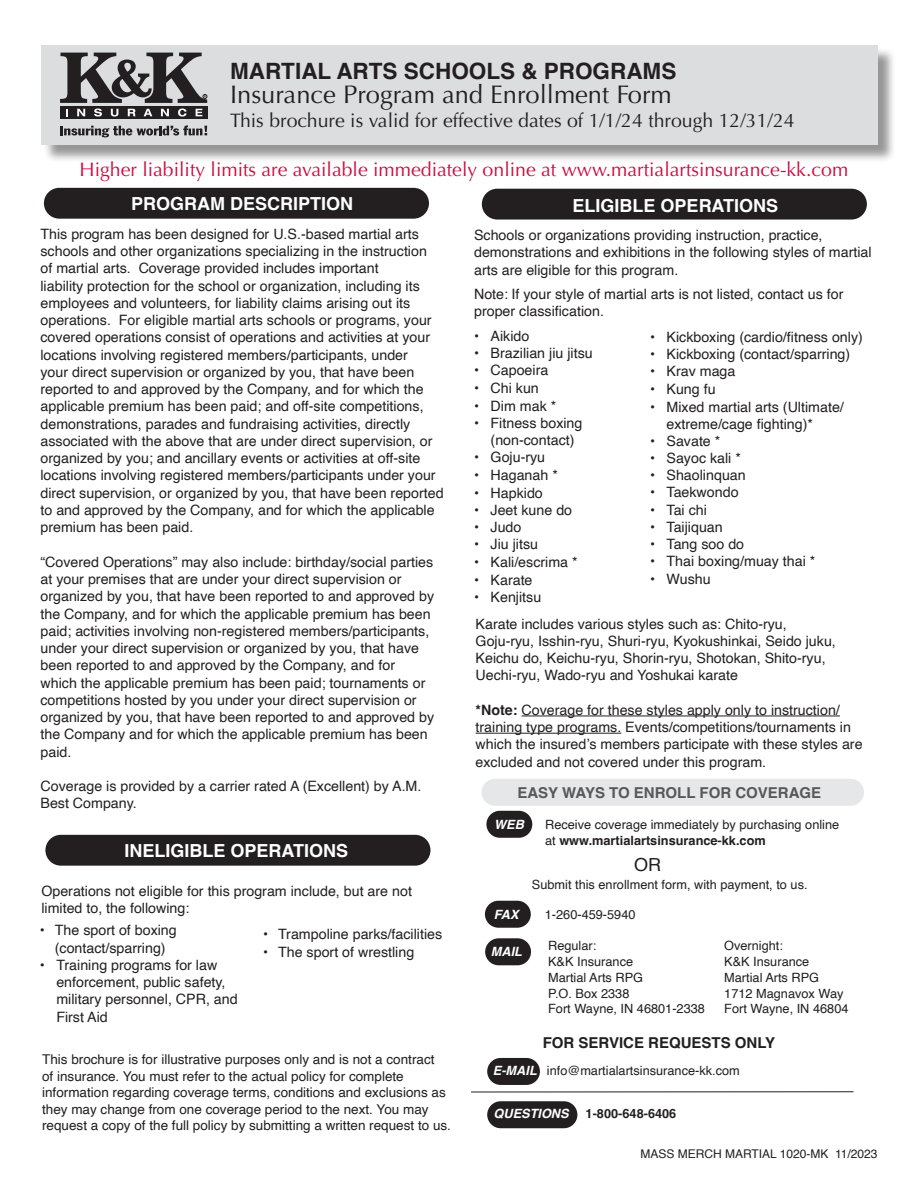
<style>
.page{position:relative;width:918px;height:1188px;background:#fff}
.page>*{position:absolute;margin:0;border:0;box-sizing:border-box;transform-origin:0 0}
.t1{font:25.5px "Optima";color:#231f20}
.t2{font:700 22.5px "Helvetica";color:#231f20}
.t3{font:19.5px "Optima";color:#cd0d40}
.t4{font:19.5px "Optima";color:#231f20}
.t5{font:700 18px "Helvetica";color:#fff}
.t6{font:18px "Helvetica";color:#231f20}
.t7{font:700 15px "Helvetica";color:#57585a}
.t8{font:700 15px "Helvetica";color:#231f20}
.t9{font:14.25px/17.2px "Helvetica";color:#231f20}
.t10{font:13.5px/16.5px "Helvetica";color:#231f20}
.t11{font:12.75px/15.8px "Helvetica";color:#231f20}
.t12{font:italic 700 12.75px "Helvetica";color:#fff}
.t13{font:700 12.75px "Helvetica";color:#231f20}
.t14{font:12px "Helvetica";color:#231f20}
.s1{font-weight:700}
.s2{font-weight:700;font-style:italic;color:#fff}
</style>
<div class="page">
<div style="left:482px;top:779px;width:382px;height:27px;background:#e6e7e9;border-radius:13px"></div>
<div style="left:485px;top:938px;width:46px;height:27px;background:#231f20;border-radius:14px"></div>
<div style="left:485px;top:901px;width:46px;height:27px;background:#231f20;border-radius:14px"></div>
<div style="left:486px;top:811px;width:46px;height:27px;background:#231f20;border-radius:14px"></div>
<div style="left:45px;top:835px;width:385px;height:31px;background:#231f20;border-radius:15px"></div>
<div style="left:482px;top:189px;width:385px;height:31px;background:#231f20;border-radius:15px"></div>
<div style="left:44px;top:188px;width:385px;height:31px;background:#231f20;border-radius:15px"></div>
<hr style="left:522px;top:716px;width:318px;height:1px;background:#231f20">
<hr style="left:476px;top:733px;width:145px;height:1px;background:#231f20">
<div style="left:43px;top:48px;width:854px;height:116px;background:#231f20;opacity:.47"></div>
<div style="left:41px;top:45px;width:837px;height:100px;background:#dcdddf"></div>
<div style="left:487px;top:1058px;width:53px;height:27px;background:#231f20;border-radius:14px"></div>
<div style="left:487px;top:1101px;width:90px;height:27px;background:#231f20;border-radius:14px"></div>
<hr style="left:471px;top:1091px;width:383px;height:1px;background:#231f20">
<div style="left:60px;top:106px;width:147px;height:13px;background:#231f20"></div>
<svg style="left:66px;top:109px;width:2px;height:7px"></svg>
<svg style="left:77px;top:109px;width:8px;height:7px"></svg>
<svg style="left:94px;top:109px;width:8px;height:8px"></svg>
<svg style="left:111px;top:109px;width:7px;height:8px"></svg>
<svg style="left:128px;top:109px;width:8px;height:7px"></svg>
<svg style="left:144px;top:109px;width:8px;height:7px"></svg>
<svg style="left:161px;top:109px;width:8px;height:7px"></svg>
<svg style="left:178px;top:109px;width:9px;height:8px"></svg>
<svg style="left:196px;top:109px;width:6px;height:7px"></svg>
<svg style="left:60px;top:126px;width:147px;height:11px"></svg>
<svg style="left:60px;top:53px;width:147px;height:50px"></svg>
<h2 class="t2" style="left:230px;top:57px;width:448px">MARTIAL ARTS SCHOOLS &amp; PROGRAMS</h2>
<h1 class="t1" style="left:230px;top:79px;width:443px">Insurance Program and Enrollment Form</h1>
<h3 class="t4" style="left:230px;top:109px;width:566px">This brochure is valid for effective dates of 1/1/24 through 12/31/24</h3>
<h3 class="t3" style="left:80px;top:158px;width:770px">Higher liability limits are available immediately online at www.martialartsinsurance-kk.com</h3>
<p class="t5" style="left:131px;top:193px;width:224px">PROGRAM DESCRIPTION</p>
<p class="t9" style="left:40px;top:226px;width:405px">This program has been designed for U.S.-based martial arts schools and other organizations specializing in the instruction<br>of martial arts. Coverage provided includes important<br>liability protection for the school or organization, including its employees and volunteers, for liability claims arising out its operations. For eligible martial arts schools or programs, your covered operations consist of operations and activities at your locations involving registered members/participants, under<br>your direct supervision or organized by you, that have been reported to and approved by the Company, and for which the applicable premium has been paid; and off-site competitions, demonstrations, parades and fundraising activities, directly associated with the above that are under direct supervision, or organized by you; and ancillary events or activities at off-site locations involving registered members/participants under your direct supervision, or organized by you, that have been reported to and approved by the Company, and for which the applicable premium has been paid.</p>
<p class="t9" style="left:40px;top:554px;width:395px">“Covered Operations” may also include: birthday/social parties at your premises that are under your direct supervision or organized by you, that have been reported to and approved by the Company, and for which the applicable premium has been paid; activities involving non-registered members/participants, under your direct supervision or organized by you, that have been reported to and approved by the Company, and for which the applicable premium has been paid; tournaments or competitions hosted by you under your direct supervision or organized by you, that have been reported to and approved by the Company and for which the applicable premium has been paid.</p>
<p class="t9" style="left:40px;top:778px;width:382px">Coverage is provided by a carrier rated A (Excellent) by A.M.<br>Best Company.</p>
<p class="t5" style="left:125px;top:839px;width:225px">INELIGIBLE OPERATIONS</p>
<p class="t9" style="left:41px;top:882px;width:372px">Operations not eligible for this program include, but are not limited to, the following:</p>
<p class="t9" style="left:40px;top:922px;width:138px;text-align:center">• The sport of boxing (contact/sparring)</p>
<p class="t9" style="left:56px;top:957px;width:183px;text-indent:-17px">• Training programs for law enforcement, public safety, military personnel, CPR, and<br>First Aid</p>
<p class="t9" style="left:263px;top:926px;width:181px">• Trampoline parks/facilities</p>
<p class="t9" style="left:263px;top:943px;width:153px">• The sport of wrestling</p>
<p class="t10" style="left:42px;top:1051px;width:410px">This brochure is for illustrative purposes only and is not a contract<br>of insurance. You must refer to the actual policy for complete information regarding coverage terms, conditions and exclusions as they may change from one coverage period to the next. You may request a copy of the full policy by submitting a written request to us.</p>
<p class="t5" style="left:573px;top:194px;width:207px">ELIGIBLE OPERATIONS</p>
<p class="t9" style="left:474px;top:227px;width:399px">Schools or organizations providing instruction, practice, demonstrations and exhibitions in the following styles of martial arts are eligible for this program.</p>
<p class="t9" style="left:474px;top:285px;width:371px">Note: If your style of martial arts is not listed, contact us for proper classification.</p>
<p class="t9" style="left:474px;top:328px;width:57px">• Aikido</p>
<p class="t9" style="left:474px;top:345px;width:120px">• Brazilian jiu jitsu</p>
<p class="t9" style="left:474px;top:362px;width:76px">• Capoeira</p>
<p class="t9" style="left:474px;top:379px;width:66px">• Chi kun</p>
<p class="t9" style="left:474px;top:397px;width:84px">• Dim mak *</p>
<p class="t9" style="left:491px;top:415px;width:93px;text-indent:-17px">• Fitness boxing (non-contact)</p>
<p class="t9" style="left:474px;top:449px;width:73px">• Goju-ryu</p>
<p class="t9" style="left:474px;top:467px;width:85px">• Haganah *</p>
<p class="t9" style="left:474px;top:484px;width:70px">• Hapkido</p>
<p class="t9" style="left:474px;top:502px;width:100px">• Jeet kune do</p>
<p class="t9" style="left:474px;top:519px;width:49px">• Judo</p>
<p class="t9" style="left:474px;top:536px;width:66px">• Jiu jitsu</p>
<p class="t9" style="left:474px;top:554px;width:105px">• Kali/escrima *</p>
<p class="t9" style="left:474px;top:571px;width:60px">• Karate</p>
<p class="t9" style="left:474px;top:589px;width:69px">• Kenjitsu</p>
<p class="t9" style="left:650px;top:329px;width:214px">• Kickboxing (cardio/fitness only)</p>
<p class="t9" style="left:650px;top:346px;width:202px">• Kickboxing (contact/sparring)</p>
<p class="t9" style="left:650px;top:363px;width:87px">• Krav maga</p>
<p class="t9" style="left:650px;top:381px;width:67px">• Kung fu</p>
<p class="t9" style="left:667px;top:399px;width:179px;text-indent:-17px">• Mixed martial arts (Ultimate/ extreme/cage fighting)*</p>
<p class="t9" style="left:650px;top:433px;width:72px">• Savate *</p>
<p class="t9" style="left:650px;top:450px;width:92px">• Sayoc kali *</p>
<p class="t9" style="left:650px;top:467px;width:97px">• Shaolinquan</p>
<p class="t9" style="left:650px;top:484px;width:90px">• Taekwondo</p>
<p class="t9" style="left:650px;top:502px;width:58px">• Tai chi</p>
<p class="t9" style="left:650px;top:519px;width:74px">• Taijiquan</p>
<p class="t9" style="left:650px;top:536px;width:96px">• Tang soo do</p>
<p class="t9" style="left:650px;top:553px;width:167px">• Thai boxing/muay thai *</p>
<p class="t9" style="left:650px;top:571px;width:62px">• Wushu</p>
<p class="t9" style="left:476px;top:615px;width:362px">Karate includes various styles such as: Chito-ryu, Goju-ryu, Isshin-ryu, Shuri-ryu, Kyokushinkai, Seido juku, Keichu do, Keichu-ryu, Shorin-ryu, Shotokan, Shito-ryu, Uechi-ryu, Wado-ryu and Yoshukai karate</p>
<p class="t9" style="left:476px;top:702px;width:389px"><span class="s1">*Note:</span> Coverage for these styles apply only to instruction/ training type programs. Events/competitions/tournaments in which the insured’s members participate with these styles are excluded and not covered under this program.</p>
<p class="t7" style="left:517px;top:783px;width:305px">EASY WAYS TO ENROLL FOR COVERAGE</p>
<p class="t12" style="left:494px;top:817px;width:31px">WEB</p>
<p class="t11" style="left:545px;top:817px;width:296px">Receive coverage immediately by purchasing online at <span class="s1">www.martialartsinsurance-kk.com</span></p>
<p class="t6" style="left:634px;top:850px;width:28px">OR</p>
<p class="t11" style="left:532px;top:877px;width:277px">Submit this enrollment form, with payment, to us.</p>
<p class="t12" style="left:494px;top:907px;width:26px">FAX</p>
<p class="t11" style="left:545px;top:907px;width:92px">1-260-459-5940</p>
<p class="t12" style="left:491px;top:944px;width:33px">MAIL</p>
<p class="t11" style="left:724px;top:939px;width:126px">Overnight:<br>K&amp;K Insurance<br>Martial Arts RPG<br>1712 Magnavox Way<br>Fort Wayne, IN 46804</p>
<p class="t11" style="left:548px;top:939px;width:158px">Regular:<br>K&amp;K Insurance<br>Martial Arts RPG<br>P.O. Box 2338<br>Fort Wayne, IN 46801-2338</p>
<p class="t8" style="left:543px;top:1034px;width:234px">FOR SERVICE REQUESTS ONLY</p>
<p class="t11" style="left:493px;top:1063px;width:248px"><span class="s2">E-MAIL</span> info@martialartsinsurance-kk.com</p>
<p class="t12" style="left:494px;top:1106px;width:77px">QUESTIONS</p>
<p class="t13" style="left:586px;top:1106px;width:92px">1-800-648-6406</p>
<p class="t14" style="left:640px;top:1144px;width:239px">MASS MERCH MARTIAL 1020-MK 11/2023</p>
</div>
